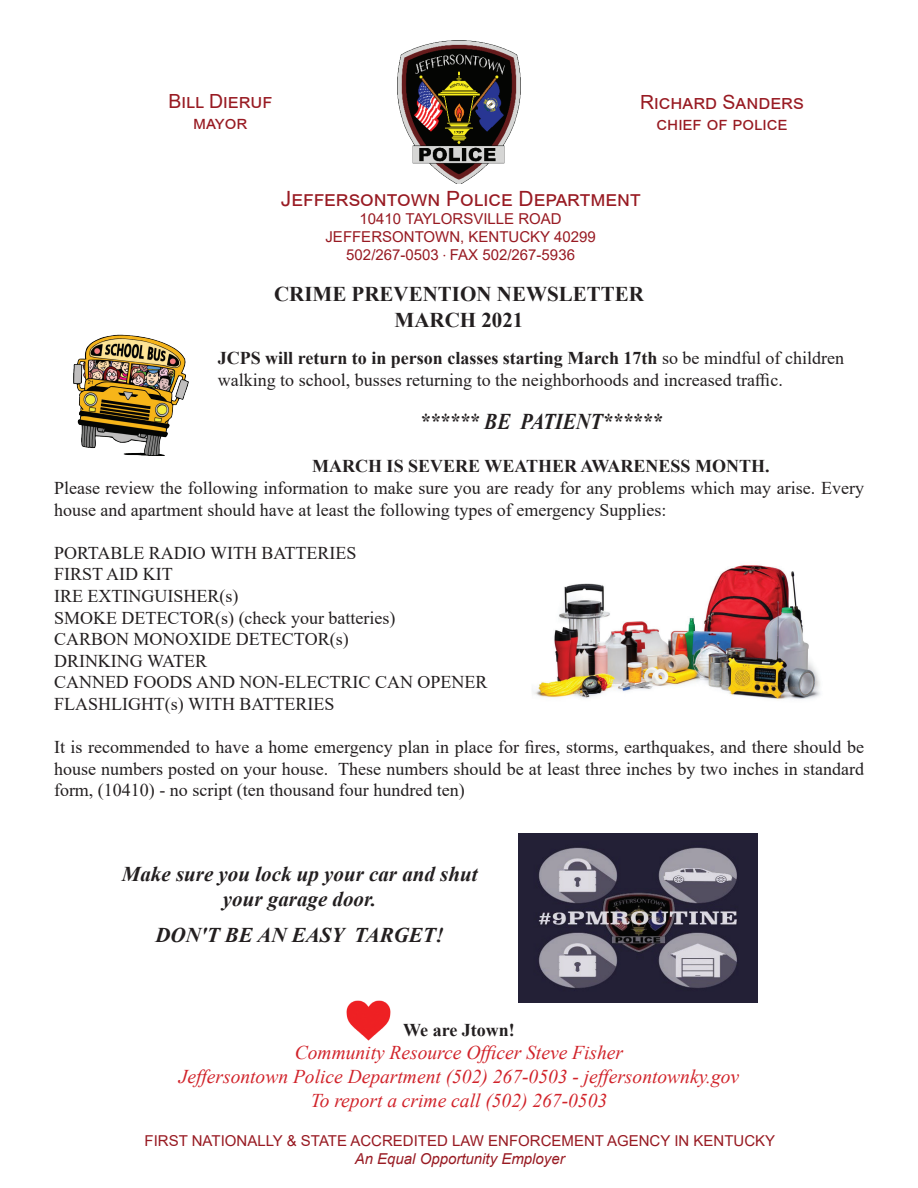
<style>
.page{position:relative;width:918px;height:1188px;background:#fff}
.page>*{position:absolute;margin:0;border:0;box-sizing:border-box;transform-origin:0 0}
.t1{font:italic 700 22.5px "Times New Roman";color:#231f20;scale:.88 1}
.t2{font:italic 700 21px/25.2px "Times New Roman";color:#231f20;text-align:center}
.t3{font:700 21px/25.2px "Times New Roman";color:#231f20;text-align:center}
.t4{font:21px "Arial";color:#981a22}
.t5{font:italic 19.5px/23.7px "Times New Roman";color:#d1232a;text-align:center}
.t6{font:19.5px "Arial";color:#981a22}
.t7{font:18px/21.6px "Times New Roman";color:#231f20}
.t8{font:700 18px "Times New Roman";color:#231f20}
.t9{font:18px "Arial";color:#981a22}
.t10{font:15px/18px "Arial";color:#981a22;text-align:center}
.t11{font:italic 15px "Arial";color:#981a22}
.s1{font-family:"Adobe Garamond Pro"}
.s2{font-weight:700}
</style>
<div class="page">
<img style="left:346px;top:1000px;width:45px;height:41px">
<img style="left:397px;top:40px;width:124px;height:143px">
<img style="left:73px;top:334px;width:116px;height:121px">
<img style="left:518px;top:834px;width:240px;height:169px">
<img style="left:533px;top:565px;width:288px;height:135px">
<p class="t6" style="left:169px;top:87px;width:105px">Bill Dieruf</p>
<p class="t9" style="left:193px;top:111px;width:56px">mayor</p>
<p class="t6" style="left:640px;top:88px;width:165px">Richard Sanders</p>
<p class="t9" style="left:657px;top:112px;width:132px">chief of police</p>
<p class="t4" style="left:281px;top:184px;width:361px">Jeffersontown Police Department</p>
<p class="t10" style="left:325px;top:210px;width:272px">10410 TAYLORSVILLE ROAD<br>JEFFERSONTOWN, KENTUCKY 40299<br>502/267-0503 <span class="s1">.</span> FAX 502/267-5936</p>
<p class="t3" style="left:274px;top:281px;width:371px">CRIME PREVENTION NEWSLETTER<br>MARCH 2021</p>
<p class="t7" style="left:218px;top:347px;width:628px"><span class="s2">JCPS will return to in person classes starting March 17th</span> so be mindful of children walking to school, busses returning to the neighborhoods and increased traffic.</p>
<p class="t1" style="left:420px;top:406px;width:277px">****** BE PATIENT******</p>
<p class="t8" style="left:312px;top:453px;width:459px">MARCH IS SEVERE WEATHER AWARENESS MONTH.</p>
<p class="t7" style="left:54px;top:477px;width:812px">Please review the following information to make sure you are ready for any problems which may arise. Every house and apartment should have at least the following types of emergency Supplies:</p>
<p class="t7" style="left:54px;top:541px;width:435px">PORTABLE RADIO WITH BATTERIES<br>FIRST AID KIT<br>IRE EXTINGUISHER(s)<br>SMOKE DETECTOR(s) (check your batteries)<br>CARBON MONOXIDE DETECTOR(s)<br>DRINKING WATER<br>CANNED FOODS AND NON-ELECTRIC CAN OPENER<br>FLASHLIGHT(s) WITH BATTERIES</p>
<p class="t7" style="left:54px;top:736px;width:812px;text-align:justify">It is recommended to have a home emergency plan in place for fires, storms, earthquakes, and there should be house numbers posted on your house. These numbers should be at least three inches by two inches in standard form, (10410) - no script (ten thousand four hundred ten)</p>
<p class="t2" style="left:122px;top:861px;width:357px">Make sure you lock up your car and shut your garage door.</p>
<p class="t2" style="left:155px;top:922px;width:290px">DON'T BE AN EASY TARGET!</p>
<p class="t8" style="left:403px;top:1017px;width:113px">We are Jtown!</p>
<p class="t5" style="left:179px;top:1040px;width:562px">Community Resource Officer Steve Fisher<br>Jeffersontown Police Department (502) 267-0503 - jeffersontownky.gov<br>To report a crime call (502) 267-0503</p>
<p class="t10" style="left:145px;top:1131px;width:632px">FIRST NATIONALLY &amp; STATE ACCREDITED LAW ENFORCEMENT AGENCY IN KENTUCKY</p>
<p class="t11" style="left:355px;top:1149px;width:212px">An Equal Opportunity Employer</p>
</div>
